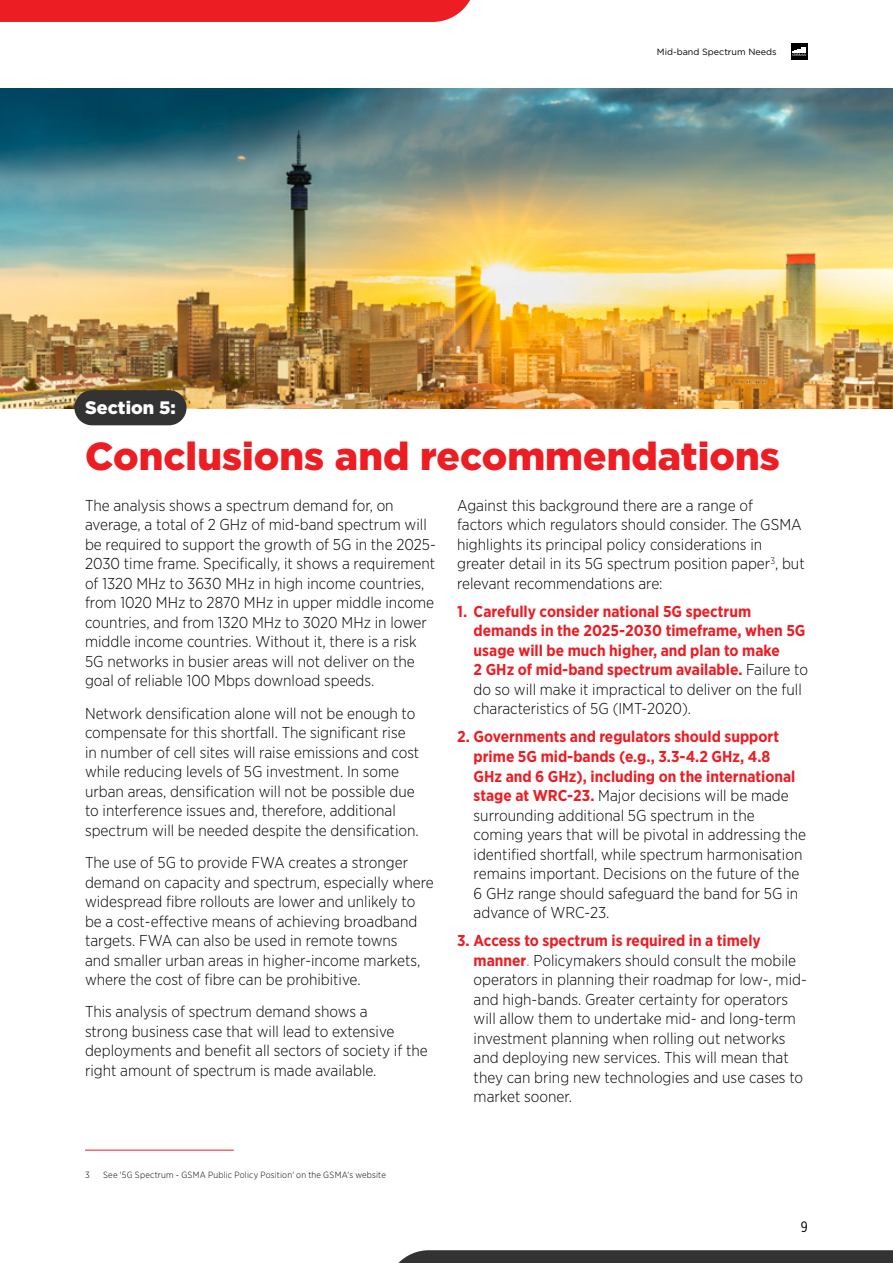
<style>
.page{position:relative;width:893px;height:1263px;background:#fff}
.page>*{position:absolute;margin:0;border:0;box-sizing:border-box;transform-origin:0 0}
.t1{font:900 39px "Gotham";color:#ed1d24}
.t2{font:900 18px "Gotham Pro";color:#fff}
.t3{font:300 15.75px/19.5px "Gotham Narrow";color:#000}
.t4{font:700 15.75px/19.5px "Gotham Narrow";color:#ed1d24}
.t5{font:15px "Gotham X Narrow";color:#000}
.t6{font:300 9px "Gotham Narrow";letter-spacing:.02em;color:#000}
.t7{font:9px "Gotham";color:#000}
.s1{font-weight:300;color:#000}
.s2{font-weight:700;color:#ed1d24}
.s3{color:#ed1d24}
</style>
<div class="page">
<img style="left:0;top:88px;width:893px;height:320px">
<div style="left:74px;top:390px;width:113px;height:35px;background:#333;border-radius:18px"></div>
<hr style="left:85px;top:1150px;width:149px;height:1px;background:#ed1d24">
<div style="left:791px;top:43px;width:17px;height:17px;background:#000"></div>
<svg style="left:792px;top:47px;width:15px;height:9px"></svg>
<div style="left:0;top:0;width:470px;height:22px;background:#ed1d24"></div>
<svg style="left:398px;top:1250px;width:495px;height:13px;background:#3a3a3a"></svg>
<p class="t7" style="left:657px;top:46px;width:121px">Mid-band Spectrum Needs</p>
<p class="t2" style="left:85px;top:397px;width:92px">Section 5:</p>
<h1 class="t1" style="left:85px;top:429px;width:696px">Conclusions and recommendations</h1>
<p class="t3" style="left:85px;top:495px;width:352px">The analysis shows a spectrum demand for, on average, a total of 2 GHz of mid-band spectrum will be required to support the growth of 5G in the 2025- 2030 time frame. Specifically, it shows a requirement of 1320 MHz to 3630 MHz in high income countries, from 1020 MHz to 2870 MHz in upper middle income countries, and from 1320 MHz to 3020 MHz in lower middle income countries. Without it, there is a risk 5G networks in busier areas will not deliver on the goal of reliable 100 Mbps download speeds.</p>
<p class="t3" style="left:85px;top:703px;width:336px">Network densification alone will not be enough to compensate for this shortfall. The significant rise in number of cell sites will raise emissions and cost while reducing levels of 5G investment. In some urban areas, densification will not be possible due to interference issues and, therefore, additional spectrum will be needed despite the densification.</p>
<p class="t3" style="left:85px;top:852px;width:350px">The use of 5G to provide FWA creates a stronger demand on capacity and spectrum, especially where widespread fibre rollouts are lower and unlikely to be a cost-effective means of achieving broadband targets. FWA can also be used in remote towns<br>and smaller urban areas in higher-income markets, where the cost of fibre can be prohibitive.</p>
<p class="t3" style="left:85px;top:1001px;width:344px">This analysis of spectrum demand shows a<br>strong business case that will lead to extensive deployments and benefit all sectors of society if the right amount of spectrum is made available.</p>
<p class="t3" style="left:457px;top:495px;width:349px">Against this background there are a range of<br>factors which regulators should consider. The GSMA highlights its principal policy considerations in greater detail in its 5G spectrum position paper<sup>3</sup>, but relevant recommendations are:</p>
<p class="t4" style="left:474px;top:601px;width:336px;text-indent:-17px">1. Carefully consider national 5G spectrum demands in the 2025-2030 timeframe, when 5G usage will be much higher, and plan to make<br>2 GHz of mid-band spectrum available. <span class="s1">Failure to do so will make it impractical to deliver on the full characteristics of 5G (IMT-2020).</span></p>
<p class="t3" style="left:474px;top:727px;width:334px;text-indent:-17px"><span class="s2">2. Governments and regulators should support prime 5G mid-bands (e.g., 3.3-4.2 GHz, 4.8<br>GHz and 6 GHz), including on the international stage at WRC-23.</span> Major decisions will be made surrounding additional 5G spectrum in the coming years that will be pivotal in addressing the identified shortfall, while spectrum harmonisation remains important. Decisions on the future of the 6 GHz range should safeguard the band for 5G in advance of WRC-23.</p>
<p class="t3" style="left:474px;top:930px;width:335px;text-indent:-17px"><span class="s2">3. Access to spectrum is required in a timely manner</span><span class="s3">.</span> Policymakers should consult the mobile operators in planning their roadmap for low-, mid&shy;and high-bands. Greater certainty for operators will allow them to undertake mid- and long-term investment planning when rolling out networks and deploying new services. This will mean that they can bring new technologies and use cases to market sooner.</p>
<p class="t6" style="left:85px;top:1169px;width:6px">3</p>
<p class="t6" style="left:103px;top:1169px;width:284px">See '5G Spectrum - GSMA Public Policy Position' on the GSMA's website</p>
<p class="t5" style="left:801px;top:1218px;width:8px">9</p>
</div>
